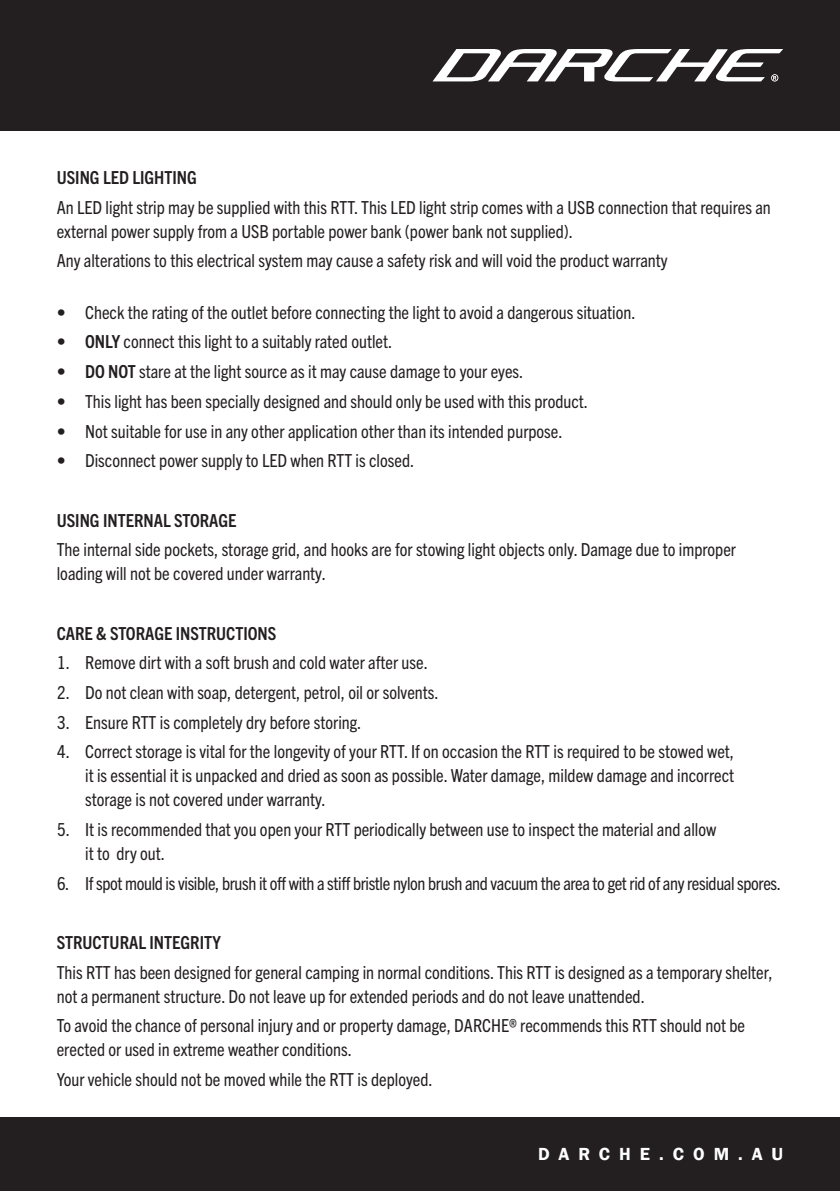
<style>
.page{position:relative;width:840px;height:1191px;background:#fff}
.page>*{position:absolute;margin:0;border:0;box-sizing:border-box;transform-origin:0 0}
.Darche_Body{font:condensed 18px/24px "Trade Gothic Next LT Pro";color:#231f20}
.Darche_Body-2{font:condensed 18px "Trade Gothic Next LT Pro";letter-spacing:-.02em;color:#231f20}
.Darche_Heading{font:700 condensed 18px "Trade Gothic Next LT Pro";color:#231f20}
.Darche_Body-3{font:700 condensed 18px "Trade Gothic Next LT Pro";color:#231f20}
.t1{font:600 18px "Franklin Gothic";letter-spacing:.5em;color:#fff}
.s1{font-weight:700}
</style>
<div class="page">
<div style="left:0;top:1117px;width:839px;height:74px;background:#231f20"></div>
<div style="left:0;top:0;width:839px;height:130px;background:#231f20"></div>
<svg style="left:433px;top:49px;width:349px;height:32px"></svg>
<p class="Darche_Body-3" style="left:57px;top:165px;width:141px">USING LED LIGHTING</p>
<p class="Darche_Body" style="left:57px;top:194px;width:715px">An LED light strip may be supplied with this RTT. This LED light strip comes with a USB connection that requires an external power supply from a USB portable power bank (power bank not supplied).</p>
<p class="Darche_Body" style="left:57px;top:248px;width:612px">Any alterations to this electrical system may cause a safety risk and will void the product warranty</p>
<p class="Darche_Body" style="left:57px;top:299px;width:579px">• Check the rating of the outlet before connecting the light to avoid a dangerous situation.</p>
<p class="Darche_Body" style="left:57px;top:329px;width:336px"><span class="s1">• ONLY</span> connect this light to a suitably rated outlet.</p>
<p class="Darche_Body" style="left:57px;top:358px;width:467px"><span class="s1">• DO NOT</span> stare at the light source as it may cause damage to your eyes.</p>
<p class="Darche_Body" style="left:57px;top:388px;width:532px">• This light has been specially designed and should only be used with this product.</p>
<p class="Darche_Body" style="left:57px;top:418px;width:506px">• Not suitable for use in any other application other than its intended purpose.</p>
<p class="Darche_Body" style="left:57px;top:447px;width:358px">• Disconnect power supply to LED when RTT is closed.</p>
<p class="Darche_Body-3" style="left:57px;top:508px;width:181px">USING INTERNAL STORAGE</p>
<p class="Darche_Body" style="left:57px;top:536px;width:680px">The internal side pockets, storage grid, and hooks are for stowing light objects only. Damage due to improper loading will not be covered under warranty.</p>
<p class="Darche_Heading" style="left:57px;top:621px;width:221px">CARE &amp; STORAGE INSTRUCTIONS</p>
<p class="Darche_Body" style="left:57px;top:649px;width:372px">1. Remove dirt with a soft brush and cold water after use.</p>
<p class="Darche_Body" style="left:57px;top:679px;width:383px">2. Do not clean with soap, detergent, petrol, oil or solvents.</p>
<p class="Darche_Body" style="left:57px;top:709px;width:306px">3. Ensure RTT is completely dry before storing.</p>
<p class="Darche_Body" style="left:85px;top:738px;width:650px;text-align:justify;text-indent:-28px">4. Correct storage is vital for the longevity of your RTT. If on occasion the RTT is required to be stowed wet, it is essential it is unpacked and dried as soon as possible. Water damage, mildew damage and incorrect storage is not covered under warranty.</p>
<p class="Darche_Body" style="left:85px;top:816px;width:632px;text-indent:-28px">5. It is recommended that you open your RTT periodically between use to inspect the material and allow it to dry out.</p>
<p class="Darche_Body-2" style="left:57px;top:871px;width:725px">6. If spot mould is visible, brush it off with a stiff bristle nylon brush and vacuum the area to get rid of any residual spores.</p>
<p class="Darche_Heading" style="left:57px;top:930px;width:165px">STRUCTURAL INTEGRITY</p>
<p class="Darche_Body" style="left:57px;top:959px;width:717px">This RTT has been designed for general camping in normal conditions. This RTT is designed as a temporary shelter, not a permanent structure. Do not leave up for extended periods and do not leave unattended.</p>
<p class="Darche_Body" style="left:57px;top:1012px;width:689px">To avoid the chance of personal injury and or property damage, DARCHE® recommends this RTT should not be erected or used in extreme weather conditions.</p>
<p class="Darche_Body" style="left:57px;top:1066px;width:377px">Your vehicle should not be moved while the RTT is deployed.</p>
<p class="t1" style="left:537px;top:1142px;width:246px">DARCHE.COM.AU</p>
</div>
